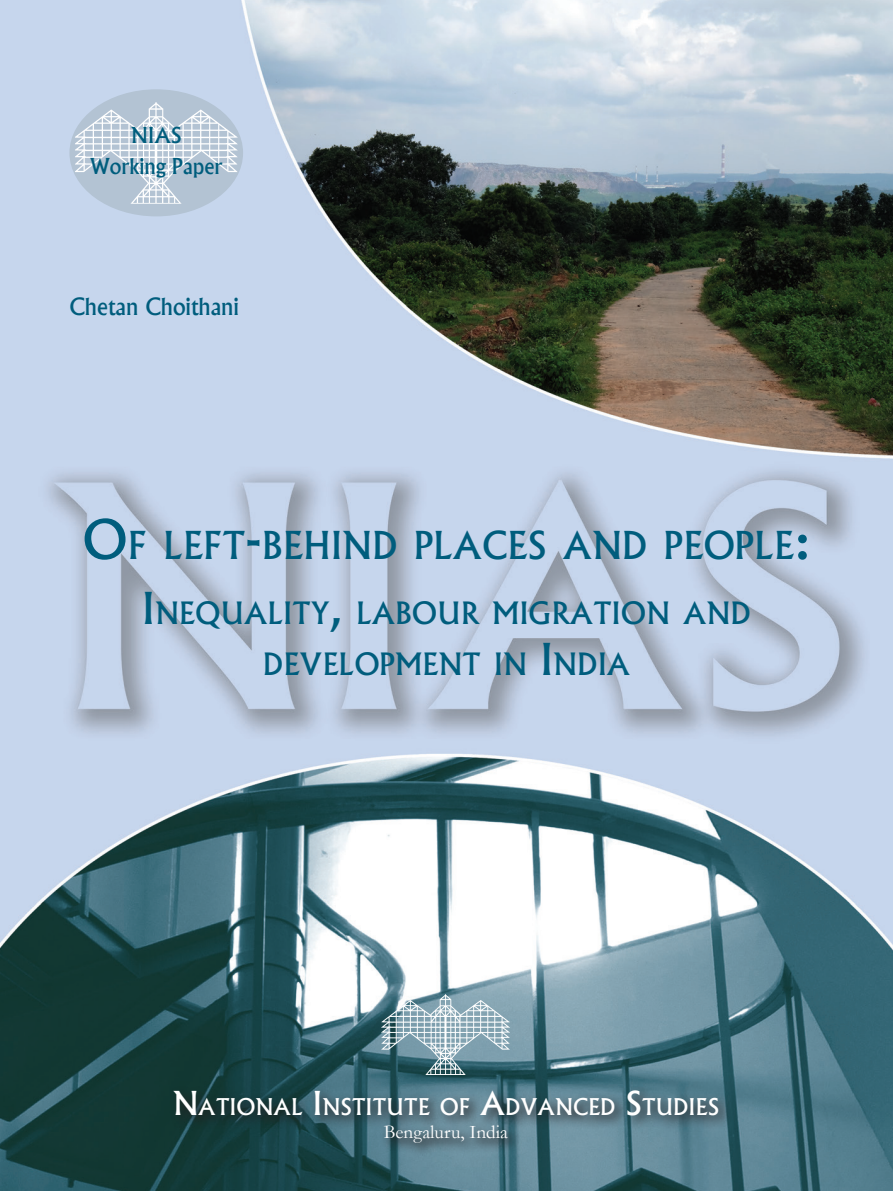
<style>
.page{position:relative;width:893px;height:1191px;background:#fff}
.page>*{position:absolute;margin:0;border:0;box-sizing:border-box;transform-origin:0 0}
.t1{font:500 36.75px "Albertus";color:#005d7d}
.t2{font:500 29.4px/50.4px "Albertus";color:#005d7d;text-align:center}
.t3{font:500 22.75px "Albertus";color:#005d7d}
.t4{font:500 22.05px "Albertus";color:#fff}
.t5{font:500 21px "Albertus";color:#005d7d}
.t6{font:19.25px "Garamond";color:#fff}
.s1{font-size:52.5px}
.s2{font-size:42px}
.s3{font-size:31.5px}
</style>
<div class="page">
<img style="left:0;top:0;width:893px;height:1191px">
<div style="left:69px;top:89px;width:174px;height:127px;background:#b3c3d3;border-radius:50%"></div>
<img style="left:75px;top:102px;width:163px;height:102px">
<div style="left:169px;top:1085px;width:565px;height:73px;background:#231f20;opacity:.75"></div>
<img style="left:382px;top:994px;width:128px;height:80px">
<p class="t5" style="left:131px;top:123px;width:53px">NIAS</p>
<p class="t5" style="left:90px;top:153px;width:134px">Working Paper</p>
<p class="t3" style="left:69px;top:292px;width:171px">Chetan Choithani</p>
<p class="t1" style="left:82px;top:523px;width:730px"><span class="s1">O</span>F LEFT<span class="s1">-</span>BEHIND PLACES AND PEOPLE<span class="s1">:</span></p>
<p class="t2" style="left:142px;top:588px;width:611px"><span class="s2">I</span> NEQUALITY<span class="s2">,</span> LABOUR MIGRATION AND<br>DEVELOPMENT IN <span class="s2">I</span> NDIA</p>
<p class="t4" style="left:173px;top:1092px;width:548px"><span class="s3">N</span>ATIONAL <span class="s3">I</span> NSTITUTE OF <span class="s3">A</span>DVANCED <span class="s3">S</span>TUDIES</p>
<p class="t6" style="left:384px;top:1118px;width:126px">Bengaluru, India</p>
</div>
